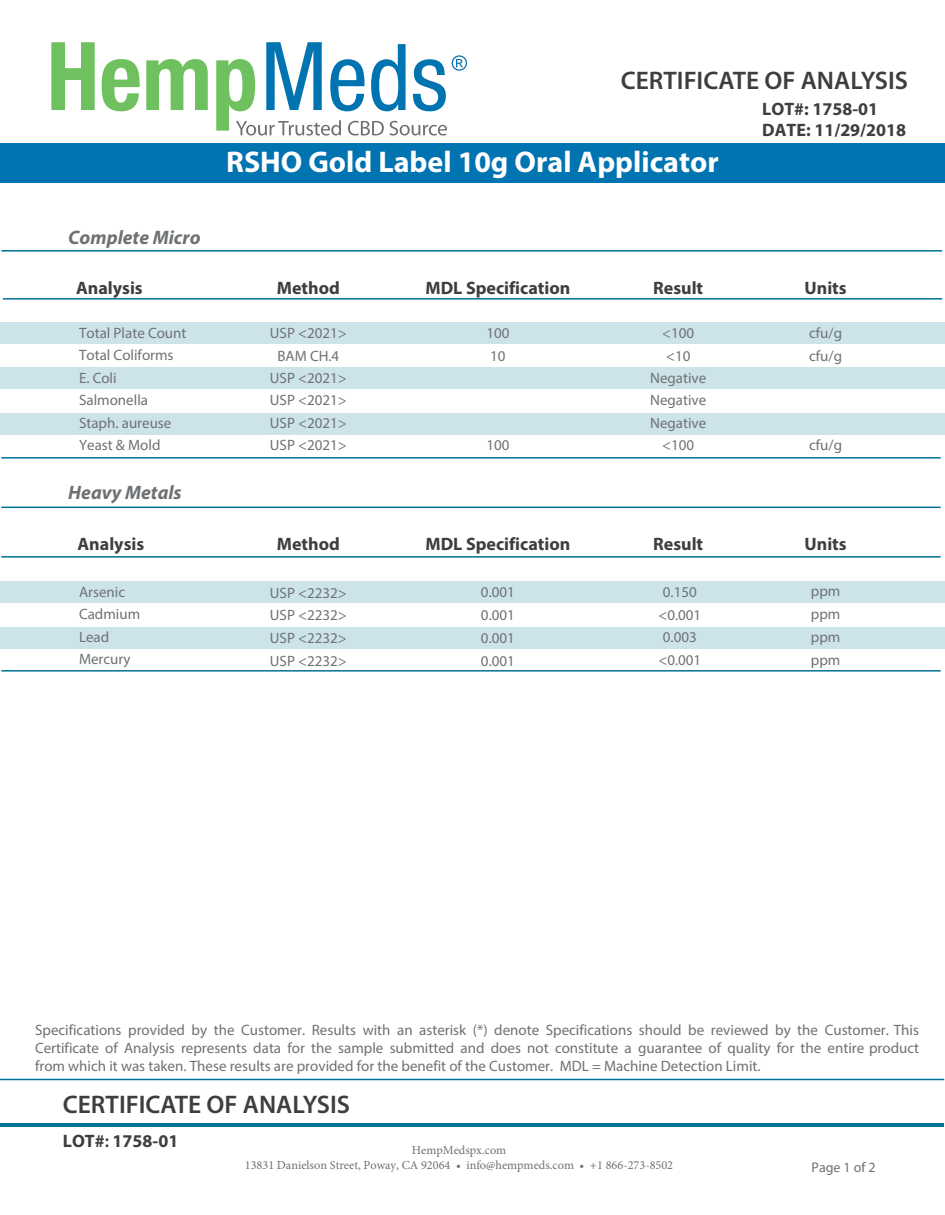
<style>
.page{position:relative;width:945px;height:1215px;background:#fff}
.page>*{position:absolute;margin:0;border:0;box-sizing:border-box;transform-origin:0 0}
.t1{font:700 30px "Myriad Pro";color:#fff}
.t2{font:600 25.5px "Myriad Pro";color:#3e3e3f}
.t3{font:italic 700 19.5px "Myriad Pro";color:#6e7173}
.t4{font:700 18px/20.7px "Myriad Pro";color:#3e3e3f}
.t5{font:15px/18.3px "Myriad Pro";color:#6e7173;text-align:justify}
.t6{font:15px/22.4px "Myriad Pro";color:#6e7274}
.t7{font:13.95px "Myriad Pro";color:#6d7072}
.t8{font:12.3px/15px "Minion Pro";color:#6d7072;text-align:center}
.s1{font-weight:600}
</style>
<div class="page">
<hr style="left:0;top:1123px;width:943px;height:4px;background:#007297">
<div style="left:0;top:322px;width:945px;height:22px;background:#cde3ea"></div>
<div style="left:0;top:367px;width:945px;height:22px;background:#cde3ea"></div>
<div style="left:0;top:413px;width:945px;height:22px;background:#cde3ea"></div>
<div style="left:0;top:627px;width:945px;height:22px;background:#cde3ea"></div>
<div style="left:0;top:581px;width:945px;height:22px;background:#cde3ea"></div>
<hr style="left:1px;top:250px;width:941px;height:2px;background:#007297">
<hr style="left:0;top:1079px;width:944px;height:1px;background:#007297">
<svg style="left:51px;top:42px;width:44px;height:68px"></svg>
<svg style="left:102px;top:59px;width:38px;height:52px"></svg>
<svg style="left:146px;top:59px;width:62px;height:51px"></svg>
<svg style="left:216px;top:42px;width:251px;height:94px"></svg>
<div style="left:0;top:143px;width:945px;height:40px;background:#0073b1"></div>
<hr style="left:3px;top:298px;width:939px;height:2px;background:#007297">
<hr style="left:1px;top:507px;width:940px;height:1px;background:#007297">
<hr style="left:1px;top:457px;width:940px;height:2px;background:#007297">
<hr style="left:1px;top:556px;width:940px;height:2px;background:#007297">
<hr style="left:1px;top:670px;width:940px;height:2px;background:#007297">
<h2 class="t2" style="left:621px;top:65px;width:289px">CERTIFICATE OF ANALYSIS</h2>
<h3 class="t3" style="left:68px;top:224px;width:134px">Complete Micro</h3>
<h1 class="t1" style="left:226px;top:142px;width:494px">RSHO Gold Label 10g Oral Applicator</h1>
<p class="t4" style="left:762px;top:98px;width:145px">LOT#: 1758-01<br>DATE: 11/29/2018</p>
<p class="t4" style="left:76px;top:277px;width:68px">Analysis</p>
<p class="t4" style="left:277px;top:277px;width:64px">Method</p>
<p class="t4" style="left:426px;top:277px;width:146px">MDL Specification</p>
<p class="t4" style="left:653px;top:277px;width:52px">Result</p>
<p class="t4" style="left:805px;top:277px;width:44px">Units</p>
<p class="t6" style="left:79px;top:321px;width:109px">Total Plate Count<br>Total Coliforms<br>E. Coli<br>Salmonella<br>Staph. aureuse<br>Yeast &amp; Mold</p>
<p class="t6" style="left:270px;top:322px;width:78px;text-align:center">USP &lt;2021&gt;<br>BAM CH.4<br>USP &lt;2021&gt;<br>USP &lt;2021&gt;<br>USP &lt;2021&gt;<br>USP &lt;2021&gt;</p>
<p class="t6" style="left:650px;top:322px;width:58px;text-align:center">&lt;100 &lt;10<br>Negative<br>Negative<br>Negative &lt;100</p>
<p class="t6" style="left:809px;top:322px;width:34px">cfu/g cfu/g</p>
<p class="t6" style="left:486px;top:322px;width:25px">100<br>10</p>
<p class="t6" style="left:809px;top:434px;width:34px">cfu/g</p>
<p class="t6" style="left:486px;top:434px;width:25px">100</p>
<h3 class="t3" style="left:68px;top:480px;width:115px">Heavy Metals</h3>
<p class="t4" style="left:78px;top:533px;width:68px">Analysis</p>
<p class="t4" style="left:277px;top:533px;width:64px">Method</p>
<p class="t4" style="left:426px;top:533px;width:146px">MDL Specification</p>
<p class="t4" style="left:653px;top:533px;width:52px">Result</p>
<p class="t4" style="left:805px;top:533px;width:44px">Units</p>
<p class="t6" style="left:79px;top:580px;width:63px">Arsenic<br>Cadmium<br>Lead<br>Mercury</p>
<p class="t6" style="left:270px;top:581px;width:78px;line-height:22.8px;text-align:justify">USP &lt;2232&gt; USP &lt;2232&gt; USP &lt;2232&gt; USP &lt;2232&gt;</p>
<p class="t6" style="left:658px;top:580px;width:44px">0.150 &lt;0.001<br>0.003 &lt;0.001</p>
<p class="t6" style="left:811px;top:579px;width:31px;line-height:23px;text-align:justify">ppm ppm ppm ppm</p>
<p class="t6" style="left:481px;top:580px;width:35px;line-height:23px;text-align:justify">0.001<br>0.001<br>0.001<br>0.001</p>
<p class="t5" style="left:35px;top:1020px;width:886px">Specifications provided by the Customer. Results with an asterisk (*) denote Specifications should be reviewed by the Customer. This Certificate of Analysis represents data for the sample submitted and does not constitute a guarantee of quality for the entire product from which it was taken. These results are provided for the benefit of the Customer. MDL = Machine Detection Limit.</p>
<h2 class="t2" style="left:63px;top:1088px;width:289px">CERTIFICATE OF ANALYSIS</h2>
<p class="t4" style="left:63px;top:1130px;width:117px">LOT#<span class="s1">:</span> 1758-01</p>
<p class="t8" style="left:245px;top:1143px;width:430px">HempMedspx.com<br>13831 Danielson Street, Poway, CA 92064 • info@hempmeds.com • +1 866-273-8502</p>
<p class="t7" style="left:812px;top:1159px;width:66px">Page 1 of 2</p>
</div>
